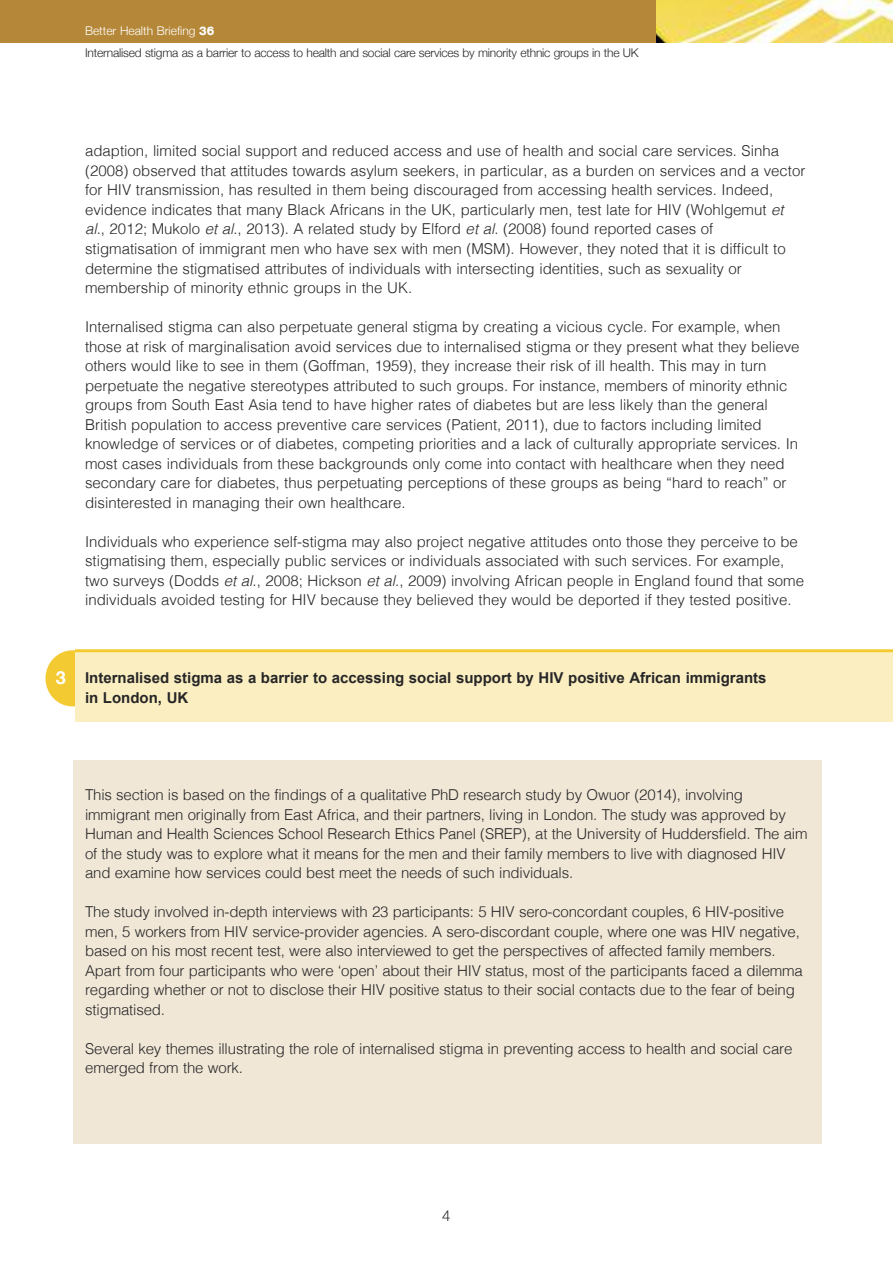
<style>
.page{position:relative;width:893px;height:1263px;background:#fff}
.page>*{position:absolute;margin:0;border:0;box-sizing:border-box;transform-origin:0 0}
.t1{font:700 18px "Helvetica Neue";color:#fff}
.t2{font:300 15px/19.5px "Helvetica";color:#272627}
.t3{font:700 15px/19.5px "Arial";color:#272627}
.t4{font:300 15px "Helvetica Neue";color:#272627}
.t5{font:300 12px/22.5px "Helvetica Neue";letter-spacing:-.015em;color:#272627}
.s1{color:#fff}
.s2{font-family:"Helvetica Neue LT";font-weight:800;color:#fff}
.s3{font-style:italic}
</style>
<div class="page">
<div style="left:45px;top:650px;width:54px;height:56px;background:#f3ca32;border-radius:50%"></div>
<div style="left:75px;top:651px;width:818px;height:71px;background:#fbefc2"></div>
<hr style="left:75px;top:649px;width:818px;height:3px;background:#f3ca32">
<div style="left:73px;top:760px;width:749px;height:384px;background:#f0e7d7"></div>
<div style="left:0;top:0;width:657px;height:43px;background:#b58839"></div>
<img style="left:657px;top:0;width:236px;height:43px">
<p class="t5" style="left:85px;top:19px;width:555px"><span class="s1">Better Health Briefing</span> <span class="s2">36<br></span>Internalised stigma as a barrier to access to health and social care services by minority ethnic groups in the UK</p>
<p class="t2" style="left:85px;top:143px;width:722px">adaption, limited social support and reduced access and use of health and social care services. Sinha (2008) observed that attitudes towards asylum seekers, in particular, as a burden on services and a vector for HIV transmission, has resulted in them being discouraged from accessing health services. Indeed, evidence indicates that many Black Africans in the UK, particularly men, test late for HIV (Wohlgemut <span class="s3">et al</span>., 2012; Mukolo <span class="s3">et al</span>., 2013). A related study by Elford <span class="s3">et al</span>. (2008) found reported cases of stigmatisation of immigrant men who have sex with men (MSM). However, they noted that it is difficult to determine the stigmatised attributes of individuals with intersecting identities, such as sexuality or membership of minority ethnic groups in the UK.</p>
<p class="t2" style="left:85px;top:318px;width:716px">Internalised stigma can also perpetuate general stigma by creating a vicious cycle. For example, when those at risk of marginalisation avoid services due to internalised stigma or they present what they believe others would like to see in them (Goffman, 1959), they increase their risk of ill health. This may in turn perpetuate the negative stereotypes attributed to such groups. For instance, members of minority ethnic groups from South East Asia tend to have higher rates of diabetes but are less likely than the general British population to access preventive care services (Patient, 2011), due to factors including limited knowledge of services or of diabetes, competing priorities and a lack of culturally appropriate services. In most cases individuals from these backgrounds only come into contact with healthcare when they need secondary care for diabetes, thus perpetuating perceptions of these groups as being “hard to reach” or disinterested in managing their own healthcare.</p>
<p class="t2" style="left:85px;top:533px;width:721px">Individuals who experience self-stigma may also project negative attitudes onto those they perceive to be stigmatising them, especially public services or individuals associated with such services. For example, two surveys (Dodds <span class="s3">et al</span>., 2008; Hickson <span class="s3">et al</span>., 2009) involving African people in England found that some individuals avoided testing for HIV because they believed they would be deported if they tested positive.</p>
<p class="t1" style="left:56px;top:666px;width:12px">3</p>
<p class="t3" style="left:85px;top:668px;width:683px">Internalised stigma as a barrier to accessing social support by HIV positive African immigrants in London, UK</p>
<p class="t2" style="left:85px;top:786px;width:724px">This section is based on the findings of a qualitative PhD research study by Owuor (2014), involving immigrant men originally from East Africa, and their partners, living in London. The study was approved by Human and Health Sciences School Research Ethics Panel (SREP), at the University of Huddersfield. The aim of the study was to explore what it means for the men and their family members to live with diagnosed HIV and examine how services could best meet the needs of such individuals.</p>
<p class="t2" style="left:85px;top:903px;width:719px">The study involved in-depth interviews with 23 participants: 5 HIV sero-concordant couples, 6 HIV-positive men, 5 workers from HIV service-provider agencies. A sero-discordant couple, where one was HIV negative, based on his most recent test, were also interviewed to get the perspectives of affected family members.<br>Apart from four participants who were ‘open’ about their HIV status, most of the participants faced a dilemma regarding whether or not to disclose their HIV positive status to their social contacts due to the fear of being stigmatised.</p>
<p class="t2" style="left:85px;top:1040px;width:709px">Several key themes illustrating the role of internalised stigma in preventing access to health and social care emerged from the work.</p>
<p class="t4" style="left:442px;top:1206px;width:10px">4</p>
</div>
